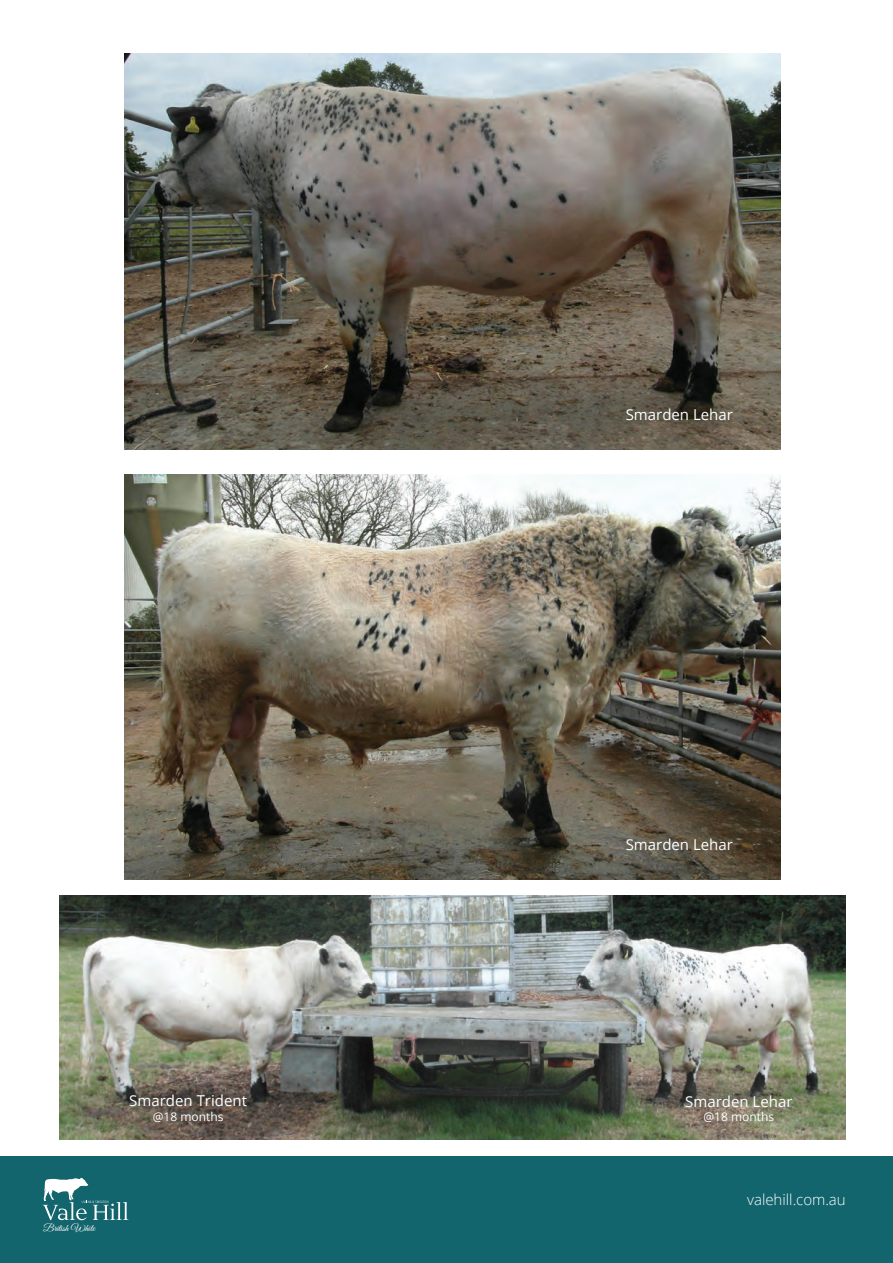
<style>
.page{position:relative;width:893px;height:1263px;background:#fff}
.page>*{position:absolute;margin:0;border:0;box-sizing:border-box;transform-origin:0 0}
.t1{font:15px "Open Sans";color:#fff}
.t2{font:300 15px "Open Sans";color:#fff}
.t3{font:12px "Open Sans";color:#fff}
.t4{font:10.05px "Great Vibes";color:#fff;scale:1.04 1}
</style>
<div class="page">
<div style="left:0;top:1156px;width:893px;height:107px;background:#12646d"></div>
<svg style="left:43px;top:1177px;width:86px;height:43px"></svg>
<img style="left:124px;top:53px;width:657px;height:396px">
<img style="left:124px;top:474px;width:657px;height:405px">
<img style="left:60px;top:895px;width:786px;height:245px">
<p class="t1" style="left:129px;top:1091px;width:119px">Smarden Trident</p>
<p class="t3" style="left:153px;top:1108px;width:72px">@18 months</p>
<p class="t4" style="left:43px;top:1222px;width:51px">British White</p>
<p class="t1" style="left:626px;top:404px;width:109px">Smarden Lehar</p>
<p class="t1" style="left:626px;top:834px;width:109px">Smarden Lehar</p>
<p class="t1" style="left:685px;top:1091px;width:109px">Smarden Lehar</p>
<p class="t3" style="left:703px;top:1108px;width:72px">@18 months</p>
<p class="t2" style="left:747px;top:1189px;width:100px">valehill.com.au</p>
</div>
